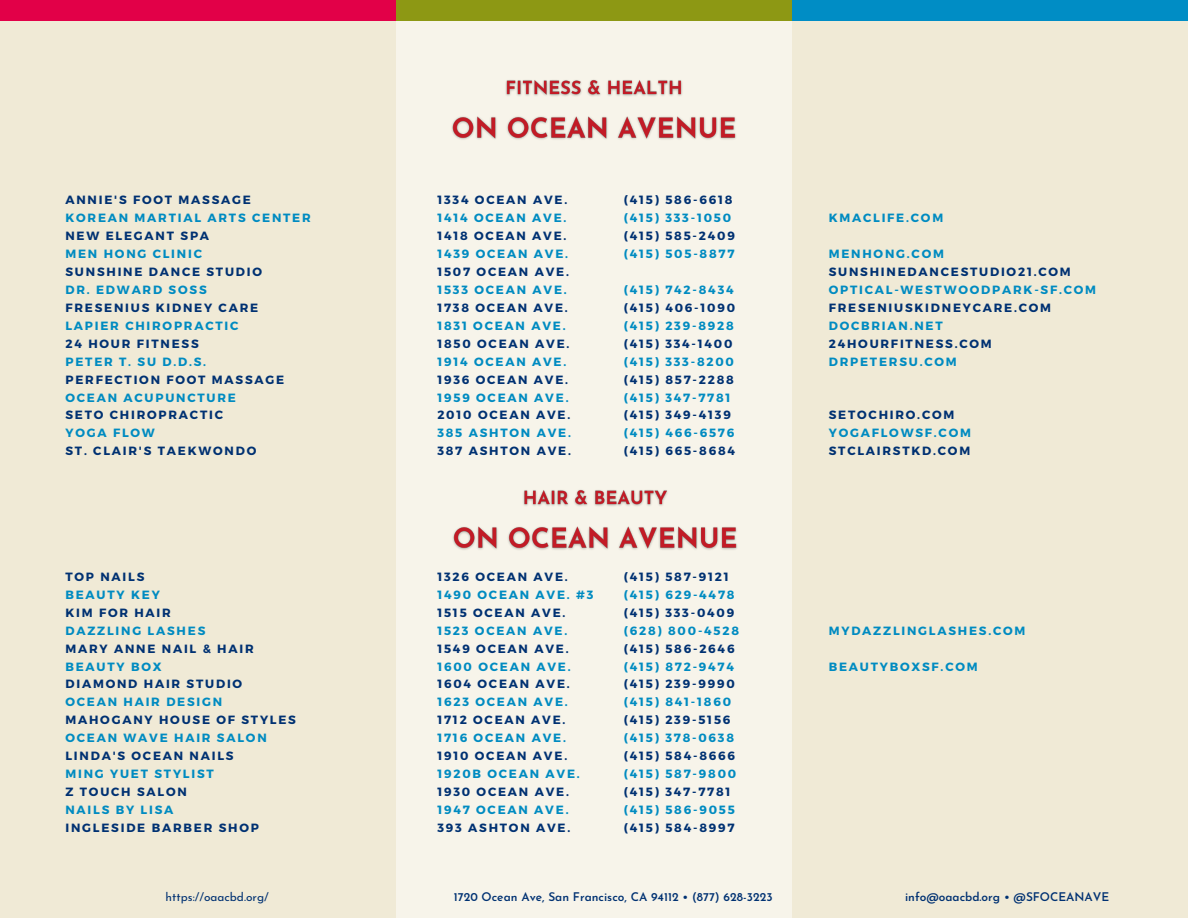
<style>
.page{position:relative;width:1188px;height:918px;background:#f0ead6}
.page>*{position:absolute;margin:0;border:0;box-sizing:border-box;transform-origin:0 0}
.t1{font:700 12px/18px "Montserrat";letter-spacing:.15em;color:#003172}
.t2{font:700 12px/18px "Montserrat";letter-spacing:.15em;color:#008bc1}
.t3{font:600 11.85px "Josefin Sans";color:#003172}
.t4{font:11.85px "Josefin Sans";color:#003172}
.s1{color:#008bc1}
.s2{color:#003172}
</style>
<div class="page">
<div style="left:0;top:0;width:396px;height:20px;background:#e20048"></div>
<div style="left:396px;top:0;width:396px;height:917px;background:#f7f4ea"></div>
<div style="left:396px;top:0;width:396px;height:20px;background:#8d9814"></div>
<div style="left:792px;top:0;width:396px;height:20px;background:#008dc5"></div>
<img style="left:452px;top:79px;width:284px;height:61px">
<img style="left:453px;top:489px;width:284px;height:61px">
<h3 class="t1" style="left:65px;top:190px;width:247px">ANNIE'S FOOT MASSAGE<br><span class="s1">KOREAN MARTIAL ARTS CENTER<br></span>NEW ELEGANT SPA<br><span class="s1">MEN HONG CLINIC<br></span>SUNSHINE DANCE STUDIO<br><span class="s1">DR. EDWARD SOSS<br></span>FRESENIUS KIDNEY CARE<br><span class="s1">LAPIER CHIROPRACTIC<br></span>24 HOUR FITNESS<br><span class="s1">PETER T. SU D.D.S.<br></span>PERFECTION FOOT MASSAGE<br><span class="s1">OCEAN ACUPUNCTURE<br></span>SETO CHIROPRACTIC<br><span class="s1">YOGA FLOW<br></span>ST. CLAIR'S TAEKWONDO</h3>
<h3 class="t1" style="left:65px;top:567px;width:232px">TOP NAILS<br><span class="s1">BEAUTY KEY<br></span>KIM FOR HAIR<br><span class="s1">DAZZLING LASHES<br></span>MARY ANNE NAIL &amp; HAIR<br><span class="s1">BEAUTY BOX<br></span>DIAMOND HAIR STUDIO<br><span class="s1">OCEAN HAIR DESIGN<br></span>MAHOGANY HOUSE OF STYLES<br><span class="s1">OCEAN WAVE HAIR SALON<br></span>LINDA'S OCEAN NAILS<br><span class="s1">MING YUET STYLIST<br></span>Z TOUCH SALON<br><span class="s1">NAILS BY LISA<br></span>INGLESIDE BARBER SHOP</h3>
<h3 class="t1" style="left:437px;top:190px;width:135px">1334 OCEAN AVE.<br><span class="s1">1414 OCEAN AVE.<br></span>1418 OCEAN AVE.<br><span class="s1">1439 OCEAN AVE.<br></span>1507 OCEAN AVE.<br><span class="s1">1533 OCEAN AVE.<br></span>1738 OCEAN AVE.<br><span class="s1">1831 OCEAN AVE.<br></span>1850 OCEAN AVE.<br><span class="s1">1914 OCEAN AVE.<br></span>1936 OCEAN AVE.<br><span class="s1">1959 OCEAN AVE.<br></span>2010 OCEAN AVE.<br><span class="s1">385 ASHTON AVE.<br></span>387 ASHTON AVE.</h3>
<h3 class="t1" style="left:624px;top:190px;width:113px">(415) 586-6618 <span class="s1">(415) 333-1050 </span>(415) 585-2409 <span class="s1">(415) 505-8877</span></h3>
<h3 class="t2" style="left:624px;top:280px;width:113px">(415) 742-8434 <span class="s2">(415) 406-1090 </span>(415) 239-8928 <span class="s2">(415) 334-1400 </span>(415) 333-8200 <span class="s2">(415) 857-2288 </span>(415) 347-7781 <span class="s2">(415) 349-4139 </span>(415) 466-6576 <span class="s2">(415) 665-8684</span></h3>
<h3 class="t1" style="left:437px;top:567px;width:158px">1326 OCEAN AVE.<br><span class="s1">1490 OCEAN AVE. #3<br></span>1515 OCEAN AVE.<br><span class="s1">1523 OCEAN AVE.<br></span>1549 OCEAN AVE.<br><span class="s1">1600 OCEAN AVE.<br></span>1604 OCEAN AVE.<br><span class="s1">1623 OCEAN AVE.<br></span>1712 OCEAN AVE.<br><span class="s1">1716 OCEAN AVE.<br></span>1910 OCEAN AVE.<br><span class="s1">1920B OCEAN AVE.<br></span>1930 OCEAN AVE.<br><span class="s1">1947 OCEAN AVE.<br></span>393 ASHTON AVE.</h3>
<h3 class="t1" style="left:624px;top:567px;width:117px">(415) 587-9121 <span class="s1">(415) 629-4478 </span>(415) 333-0409 <span class="s1">(628) 800-4528 </span>(415) 586-2646 <span class="s1">(415) 872-9474 </span>(415) 239-9990 <span class="s1">(415) 841-1860 </span>(415) 239-5156 <span class="s1">(415) 378-0638 </span>(415) 584-8666 <span class="s1">(415) 587-9800 </span>(415) 347-7781 <span class="s1">(415) 586-9055 </span>(415) 584-8997</h3>
<h3 class="t2" style="left:829px;top:208px;width:116px">KMACLIFE.COM</h3>
<h3 class="t1" style="left:829px;top:244px;width:269px"><span class="s1">MENHONG.COM<br></span>SUNSHINEDANCESTUDIO21.COM<br><span class="s1">OPTICAL-WESTWOODPARK-SF.COM<br></span>FRESENIUSKIDNEYCARE.COM<br><span class="s1">DOCBRIAN.NET<br></span>24HOURFITNESS.COM<br><span class="s1">DRPETERSU.COM</span></h3>
<h3 class="t1" style="left:829px;top:406px;width:144px">SETOCHIRO.COM<br><span class="s1">YOGAFLOWSF.COM<br></span>STCLAIRSTKD.COM</h3>
<h3 class="t2" style="left:829px;top:621px;width:198px">MYDAZZLINGLASHES.COM</h3>
<h3 class="t2" style="left:829px;top:657px;width:150px">BEAUTYBOXSF.COM</h3>
<p class="t4" style="left:166px;top:892px;width:105px">https://oaacbd.org/</p>
<h4 class="t3" style="left:454px;top:892px;width:320px">1720 Ocean Ave, San Francisco, CA 94112 • (877) 628-3223</h4>
<h4 class="t3" style="left:905px;top:892px;width:206px">info@oaacbd.org • @SFOCEANAVE</h4>
</div>
